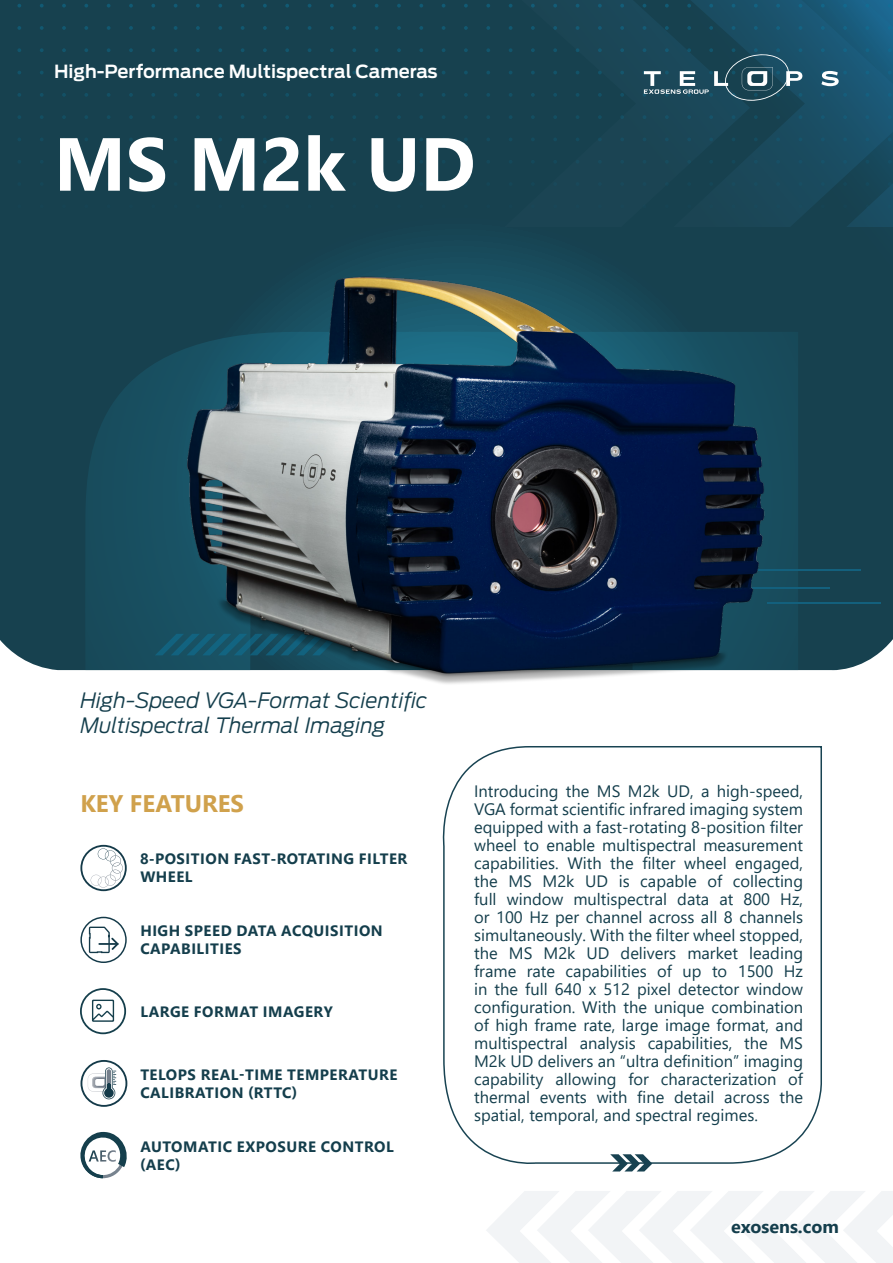
<style>
.page{position:relative;width:893px;height:1263px;background:#fff}
.page>*{position:absolute;margin:0;border:0;box-sizing:border-box;transform-origin:0 0}
.t1{font:700 75px "Segoe UI";color:#fff}
.t2{font:700 24px "Segoe UI";color:#d0a14c}
.Subtitle_H3{font:italic 300 21px/25.2px "Ford Antenna";color:#143e4c}
.Subtitle_H2{font:600 18px "Ford Antenna";color:#fff}
.t3{font:700 18px "Segoe UI";color:#143e4c}
.Text_Inbox{font:16.5px/18px "Segoe UI";color:#143e4c;text-align:justify}
.Features_Text{font:700 15px/18px "Segoe UI";letter-spacing:.035em;color:#143e4c}
</style>
<div class="page">
<div style="left:0;top:0;width:893px;height:671px;background:#17414f"></div>
<svg style="left:85px;top:332px;width:713px;height:338px;background:#174b5c"></svg>
<svg style="left:504px;top:0;width:389px;height:227px;background:#19485a"></svg>
<div style="left:0;top:4px;width:334px;height:26px;background:#17414f"></div>
<svg style="left:155px;top:634px;width:26px;height:21px"></svg>
<hr style="left:747px;top:569px;width:113px;height:2px;background:#13607d">
<hr style="left:716px;top:587px;width:113px;height:2px;background:#13607d">
<hr style="left:767px;top:602px;width:113px;height:2px;background:#13607d">
<svg style="left:486px;top:1191px;width:407px;height:72px"></svg>
<svg style="left:821px;top:71px;width:18px;height:15px"></svg>
<svg style="left:644px;top:54px;width:158px;height:47px;background:#365e6d"></svg>
<svg style="left:442px;top:746px;width:380px;height:426px"></svg>
<svg style="left:610px;top:1154px;width:42px;height:17px"></svg>
<svg style="left:80px;top:1132px;width:47px;height:46px"></svg>
<svg style="left:80px;top:917px;width:47px;height:46px"></svg>
<hr style="left:98px;top:943px;width:20px;height:2px;background:#143a49">
<svg style="left:80px;top:988px;width:46px;height:46px"></svg>
<svg style="left:81px;top:1060px;width:46px;height:47px"></svg>
<img style="left:181px;top:271px;width:586px;height:413px">
<svg style="left:80px;top:845px;width:47px;height:46px"></svg>
<p class="Subtitle_H2" style="left:54px;top:56px;width:385px">High-Performance Multispectral Cameras</p>
<p class="t1" style="left:54px;top:93px;width:423px">MS M2k UD</p>
<p class="Subtitle_H3" style="left:80px;top:685px;width:349px">High-Speed VGA-Format Scientific<br>Multispectral Thermal Imaging</p>
<h2 class="t2" style="left:80px;top:781px;width:165px">KEY FEATURES</h2>
<p class="Features_Text" style="left:140px;top:849px;width:269px">8-POSITION FAST-ROTATING FILTER<br>WHEEL</p>
<p class="Features_Text" style="left:140px;top:921px;width:244px">HIGH SPEED DATA ACQUISITION<br>CAPABILITIES</p>
<p class="Features_Text" style="left:140px;top:1001px;width:194px">LARGE FORMAT IMAGERY</p>
<p class="Features_Text" style="left:140px;top:1064px;width:259px">TELOPS REAL-TIME TEMPERATURE<br>CALIBRATION (RTTC)</p>
<p class="Features_Text" style="left:140px;top:1136px;width:255px">AUTOMATIC EXPOSURE CONTROL (AEC)</p>
<p class="Text_Inbox" style="left:474px;top:780px;width:330px">Introducing the MS M2k UD, a high-speed, VGA format scientific infrared imaging system equipped with a fast-rotating 8-position filter wheel to enable multispectral measurement capabilities. With the filter wheel engaged, the MS M2k UD is capable of collecting full window multispectral data at 800 Hz, or 100 Hz per channel across all 8 channels simultaneously. With the filter wheel stopped, the MS M2k UD delivers market leading frame rate capabilities of up to 1500 Hz in the full 640 x 512 pixel detector window configuration. With the unique combination of high frame rate, large image format, and multispectral analysis capabilities, the MS M2k UD delivers an “ultra definition” imaging capability allowing for characterization of thermal events with fine detail across the spatial, temporal, and spectral regimes.</p>
<p class="t3" style="left:731px;top:1210px;width:109px">exosens.com</p>
</div>
